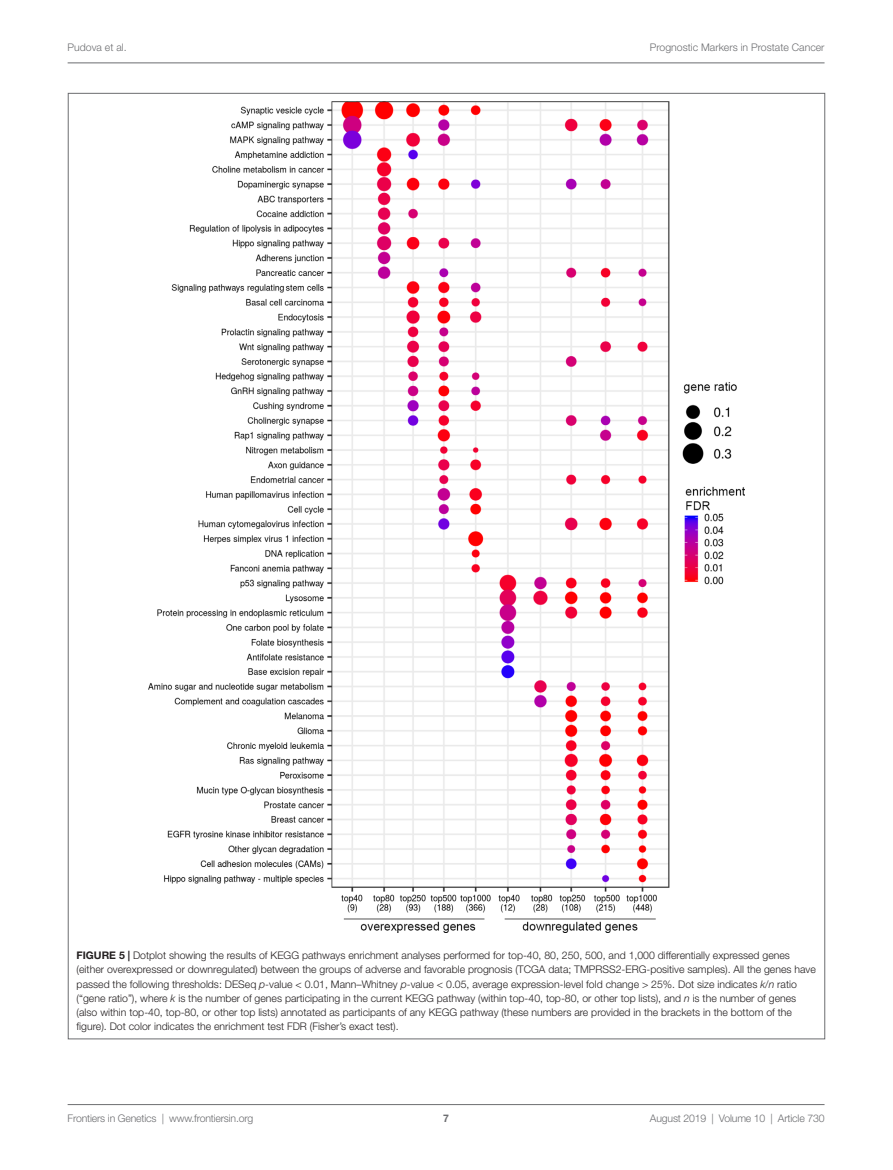
<style>
.page{position:relative;width:893px;height:1170px;background:#fff}
.page>*{position:absolute;margin:0;border:0;box-sizing:border-box;transform-origin:0 0}
.FC{font:300 10.5px/14.2px "Helvetica Neue LT Std";color:#231f20}
.t1{font:300 10.5px "Helvetica Neue LT Std";letter-spacing:-.015em;color:#6c6d70}
.t2{font:700 10.5px "Helvetica Neue LT Std";color:#6c6d70}
.s1{font-weight:700}
.s2{font-style:italic}
</style>
<div class="page">
<hr style="left:68px;top:63px;width:756px;height:1px;background:#6c6d70">
<hr style="left:68px;top:1104px;width:756px;height:1px;background:#6c6d70">
<img style="left:149px;top:102px;width:595px;height:830px">
<p class="t1" style="left:68px;top:41px;width:61px">Pudova et al.</p>
<p class="t1" style="left:650px;top:41px;width:176px">Prognostic Markers in Prostate Cancer</p>
<p class="FC" style="left:77px;top:948px;width:741px"><span class="s1">FIGURE 5 |</span> Dotplot showing the results of KEGG pathways enrichment analyses performed for top-40, 80, 250, 500, and 1,000 differentially expressed genes (either overexpressed or downregulated) between the groups of adverse and favorable prognosis (TCGA data; TMPRSS2-ERG-positive samples). All the genes have passed the following thresholds: DESeq <span class="s2">p</span>-value &lt; 0.01, Mann–Whitney <span class="s2">p</span>-value &lt; 0.05, average expression-level fold change &gt; 25%. Dot size indicates <span class="s2">k</span>/<span class="s2">n</span> ratio (“gene ratio”), where <span class="s2">k</span> is the number of genes participating in the current KEGG pathway (within top-40, top-80, or other top lists), and <span class="s2">n</span> is the number of genes (also within top-40, top-80, or other top lists) annotated as participants of any KEGG pathway (these numbers are provided in the brackets in the bottom of the figure). Dot color indicates the enrichment test FDR (Fisher’s exact test).</p>
<p class="t1" style="left:68px;top:1111px;width:187px">Frontiers in Genetics | www.frontiersin.org</p>
<p class="t2" style="left:443px;top:1111px;width:7px">7</p>
<p class="t1" style="left:650px;top:1111px;width:176px">August 2019 | Volume 10 | Article 730</p>
</div>
